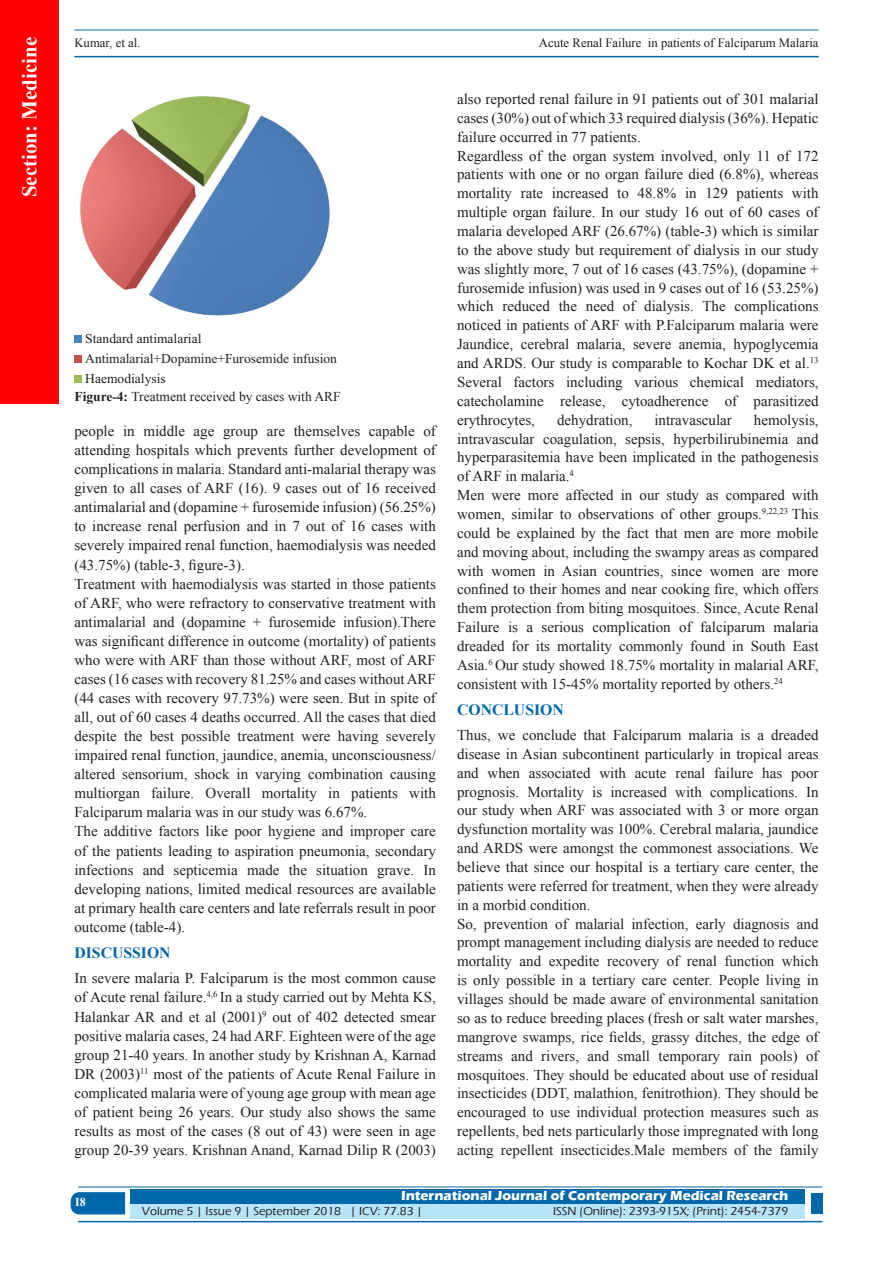
<style>
.page{position:relative;width:893px;height:1263px;background:#fff}
.page>*{position:absolute;margin:0;border:0;box-sizing:border-box;transform-origin:0 0}
.t1{font:700 21px "Times New Roman";color:#fff}
.t2{font:700 15.75px "Times New Roman";color:#0067aa}
.TX_New{font:15px/18.9px "Times New Roman";color:#231f20;text-align:justify}
.Legend{font:13.5px/19.5px "Times New Roman";color:#231f20}
.t3{font:700 13.5px "Eras ITC";color:#fff}
.t4{font:12.75px "Times New Roman";color:#231f20}
.t5{font:500 12px "Eras ITC";color:#231f20}
.t6{font:700 12px "Times New Roman";color:#fff}
.s1{font-weight:700}
</style>
<div class="page">
<hr style="left:74px;top:30px;width:745px;height:1px;background:#0067aa">
<hr style="left:74px;top:56px;width:745px;height:1px;background:#0067aa">
<div style="left:0;top:0;width:59px;height:404px;background:#f00"></div>
<svg style="left:71px;top:1192px;width:54px;height:22px"></svg>
<div style="left:130px;top:1189px;width:674px;height:15px;background:#0067aa"></div>
<div style="left:130px;top:1204px;width:674px;height:15px;background:#b6e4f9"></div>
<hr style="left:78px;top:1186px;width:744px;height:1px;background:#0067aa">
<hr style="left:78px;top:1221px;width:744px;height:1px;background:#0067aa">
<div style="left:811px;top:1193px;width:11px;height:21px;background:#0067aa"></div>
<img style="left:80px;top:96px;width:250px;height:220px">
<div style="left:74px;top:335px;width:8px;height:8px;background:#4a81bf"></div>
<div style="left:74px;top:355px;width:8px;height:7px;background:#c3504d"></div>
<div style="left:74px;top:376px;width:8px;height:7px;background:#9abb58"></div>
<h1 class="t1" style="left:15px;top:197px;width:162px;rotate:-90deg">Section: Medicine</h1>
<p class="t4" style="left:74px;top:35px;width:68px">Kumar, et al.</p>
<p class="t4" style="left:539px;top:35px;width:281px">Acute Renal Failure in patients of Falciparum Malaria</p>
<p class="Legend" style="left:85px;top:329px;width:253px">Standard antimalarial<br>Antimalarial+Dopamine+Furosemide infusion</p>
<p class="Legend" style="left:85px;top:369px;width:82px">Haemodialysis</p>
<p class="Legend" style="left:74px;top:386px;width:268px"><span class="s1">Figure-4:</span> Treatment received by cases with ARF</p>
<p class="TX_New" style="left:74px;top:421px;width:363px">people in middle age group are themselves capable of attending hospitals which prevents further development of complications in malaria. Standard anti-malarial therapy was given to all cases of ARF (16). 9 cases out of 16 received antimalarial and (dopamine + furosemide infusion) (56.25%) to increase renal perfusion and in 7 out of 16 cases with severely impaired renal function, haemodialysis was needed (43.75%) (table-3, figure-3).</p>
<p class="TX_New" style="left:74px;top:574px;width:363px">Treatment with haemodialysis was started in those patients of ARF, who were refractory to conservative treatment with antimalarial and (dopamine + furosemide infusion).There was significant difference in outcome (mortality) of patients who were with ARF than those without ARF, most of ARF cases (16 cases with recovery 81.25% and cases without ARF (44 cases with recovery 97.73%) were seen. But in spite of all, out of 60 cases 4 deaths occurred. All the cases that died despite the best possible treatment were having severely impaired renal function, jaundice, anemia, unconsciousness/ altered sensorium, shock in varying combination causing multiorgan failure. Overall mortality in patients with Falciparum malaria was in our study was 6.67%.</p>
<p class="TX_New" style="left:74px;top:822px;width:363px">The additive factors like poor hygiene and improper care of the patients leading to aspiration pneumonia, secondary infections and septicemia made the situation grave. In developing nations, limited medical resources are available at primary health care centers and late referrals result in poor outcome (table-4).</p>
<h1 class="t2" style="left:74px;top:942px;width:98px">DISCUSSION</h1>
<p class="TX_New" style="left:74px;top:968px;width:363px">In severe malaria P. Falciparum is the most common cause of Acute renal failure.<sup>4,6</sup> In a study carried out by Mehta KS, Halankar AR and et al (2001)<sup>9</sup> out of 402 detected smear positive malaria cases, 24 had ARF. Eighteen were of the age group 21-40 years. In another study by Krishnan A, Karnad DR (2003)<sup>11</sup> most of the patients of Acute Renal Failure in complicated malaria were of young age group with mean age of patient being 26 years. Our study also shows the same results as most of the cases (8 out of 43) were seen in age group 20-39 years. Krishnan Anand, Karnad Dilip R (2003)</p>
<p class="TX_New" style="left:457px;top:89px;width:363px">also reported renal failure in 91 patients out of 301 malarial cases (30%) out of which 33 required dialysis (36%). Hepatic failure occurred in 77 patients.</p>
<p class="TX_New" style="left:457px;top:146px;width:363px">Regardless of the organ system involved, only 11 of 172 patients with one or no organ failure died (6.8%), whereas mortality rate increased to 48.8% in 129 patients with multiple organ failure. In our study 16 out of 60 cases of malaria developed ARF (26.67%) (table-3) which is similar to the above study but requirement of dialysis in our study was slightly more, 7 out of 16 cases (43.75%), (dopamine + furosemide infusion) was used in 9 cases out of 16 (53.25%) which reduced the need of dialysis. The complications noticed in patients of ARF with P.Falciparum malaria were Jaundice, cerebral malaria, severe anemia, hypoglycemia and ARDS. Our study is comparable to Kochar DK et al.<sup>13<br></sup>Several factors including various chemical mediators, catecholamine release, cytoadherence of parasitized erythrocytes,</p>
<p class="TX_New" style="left:457px;top:410px;width:363px;text-indent:297px">hemolysis, intravascular coagulation, sepsis, hyperbilirubinemia and hyperparasitemia have been implicated in the pathogenesis of ARF in malaria.<sup>4</sup></p>
<p class="TX_New" style="left:457px;top:485px;width:363px">Men were more affected in our study as compared with women, similar to observations of other groups.<sup>9,22,23</sup> This could be explained by the fact that men are more mobile and moving about, including the swampy areas as compared with women in Asian countries, since women are more confined to their homes and near cooking fire, which offers them protection from biting mosquitoes. Since, Acute Renal Failure is a serious complication of falciparum malaria dreaded for its mortality commonly found in South East Asia.<sup>6</sup> Our study showed 18.75% mortality in malarial ARF, consistent with 15-45% mortality reported by others.<sup>24</sup></p>
<h1 class="t2" style="left:457px;top:698px;width:108px">CONCLUSION</h1>
<p class="TX_New" style="left:457px;top:725px;width:363px">Thus, we conclude that Falciparum malaria is a dreaded disease in Asian subcontinent particularly in tropical areas and when associated with acute renal failure has poor prognosis. Mortality is increased with complications. In our study when ARF was associated with 3 or more organ dysfunction mortality was 100%. Cerebral malaria, jaundice and ARDS were amongst the commonest associations. We believe that since our hospital is a tertiary care center, the patients were referred for treatment, when they were already in a morbid condition.</p>
<p class="TX_New" style="left:457px;top:914px;width:363px">So, prevention of malarial infection, early diagnosis and prompt management including dialysis are needed to reduce mortality and expedite recovery of renal function which is only possible in a tertiary care center. People living in villages should be made aware of environmental sanitation so as to reduce breeding places (fresh or salt water marshes, mangrove swamps, rice fields, grassy ditches, the edge of streams and rivers, and small temporary rain pools) of mosquitoes. They should be educated about use of residual insecticides (DDT, malathion, fenitrothion). They should be encouraged to use individual protection measures such as repellents, bed nets particularly those impregnated with long acting repellent insecticides.Male members of the family</p>
<p class="TX_New" style="left:557px;top:410px;width:77px">dehydration,</p>
<p class="TX_New" style="left:654px;top:410px;width:79px">intravascular</p>
<p class="t6" style="left:75px;top:1194px;width:12px">I8</p>
<p class="t3" style="left:401px;top:1188px;width:389px">International Journal of Contemporary Medical Research</p>
<p class="t5" style="left:142px;top:1204px;width:282px">Volume 5 | Issue 9 | September 2018 | ICV: 77.83 |</p>
<p class="t5" style="left:553px;top:1204px;width:237px">ISSN (Online): 2393-915X; (Print): 2454-7379</p>
</div>
